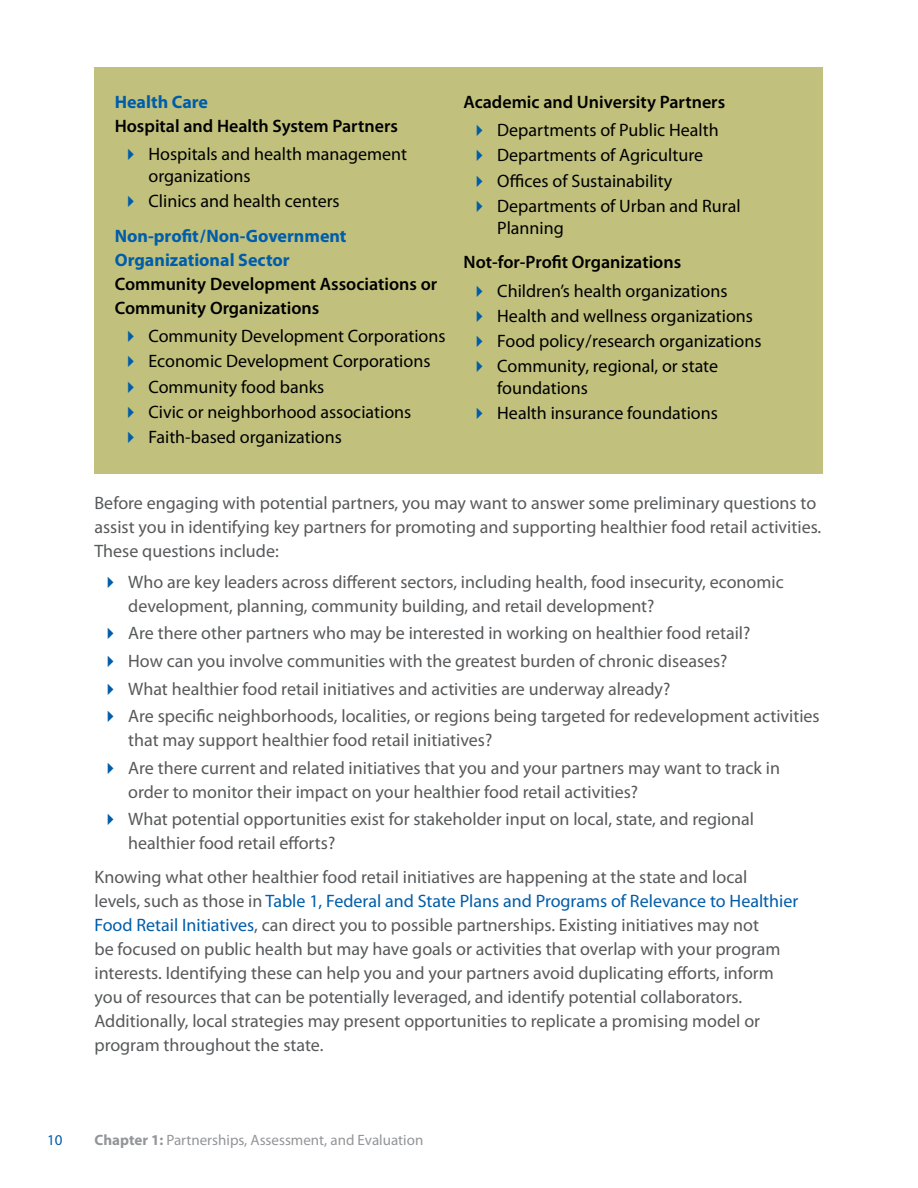
<style>
.page{position:relative;width:918px;height:1188px;background:#fff}
.page>*{position:absolute;margin:0;border:0;box-sizing:border-box;transform-origin:0 0}
.t1{font:18px/24px "Myriad Pro";color:#58595b}
.t2{font:18px/21.8px "Myriad Pro";color:#000}
.SB__PULLOUT_BODY{font:600 18px/24px "Myriad Pro";color:#000}
.SB__PULLOUT_BODY-2{font:700 18px/24px "Myriad Pro";color:#005daa}
.t3{font:15px "Myriad Pro";color:#939598}
.t4{font:15px "Myriad Pro";color:#005daa}
.s1{color:#005daa}
.s2{font-weight:700}
</style>
<div class="page">
<div style="left:94px;top:67px;width:730px;height:407px;background:#c1c17d"></div>
<p class="SB__PULLOUT_BODY-2" style="left:115px;top:90px;width:95px">Health Care</p>
<p class="SB__PULLOUT_BODY" style="left:115px;top:114px;width:285px">Hospital and Health System Partners</p>
<p class="t2" style="left:148px;top:143px;width:260px">Hospitals and health management organizations</p>
<p class="t2" style="left:148px;top:190px;width:193px">Clinics and health centers</p>
<p class="SB__PULLOUT_BODY-2" style="left:115px;top:224px;width:233px">Non-profit/Non-Government<br>Organizational Sector</p>
<p class="SB__PULLOUT_BODY" style="left:115px;top:272px;width:324px">Community Development Associations or<br>Community Organizations</p>
<p class="t2" style="left:148px;top:325px;width:299px">Community Development Corporations</p>
<p class="t2" style="left:148px;top:350px;width:284px">Economic Development Corporations</p>
<p class="t2" style="left:148px;top:375px;width:177px">Community food banks</p>
<p class="t2" style="left:148px;top:401px;width:264px">Civic or neighborhood associations</p>
<p class="t2" style="left:148px;top:426px;width:195px">Faith-based organizations</p>
<p class="SB__PULLOUT_BODY" style="left:464px;top:90px;width:263px">Academic and University Partners</p>
<p class="t2" style="left:497px;top:119px;width:223px">Departments of Public Health</p>
<p class="t2" style="left:497px;top:144px;width:207px">Departments of Agriculture</p>
<p class="t2" style="left:497px;top:170px;width:177px">Offices of Sustainability</p>
<p class="t2" style="left:497px;top:195px;width:245px">Departments of Urban and Rural<br>Planning</p>
<p class="SB__PULLOUT_BODY" style="left:464px;top:250px;width:219px">Not-for-Profit Organizations</p>
<p class="t2" style="left:497px;top:279px;width:232px">Children’s health organizations</p>
<p class="t2" style="left:497px;top:305px;width:257px">Health and wellness organizations</p>
<p class="t2" style="left:497px;top:330px;width:266px">Food policy/research organizations</p>
<p class="t2" style="left:497px;top:355px;width:222px">Community, regional, or state foundations</p>
<p class="t2" style="left:497px;top:402px;width:222px">Health insurance foundations</p>
<p class="t1" style="left:94px;top:491px;width:728px">Before engaging with potential partners, you may want to answer some preliminary questions to assist you in identifying key partners for promoting and supporting healthier food retail activities.<br>These questions include:</p>
<p class="t1" style="left:128px;top:570px;width:657px">Who are key leaders across different sectors, including health, food insecurity, economic development, planning, community building, and retail development?</p>
<p class="t1" style="left:128px;top:621px;width:624px">Are there other partners who may be interested in working on healthier food retail?</p>
<p class="t1" style="left:128px;top:649px;width:601px">How can you involve communities with the greatest burden of chronic diseases?</p>
<p class="t1" style="left:128px;top:676px;width:544px">What healthier food retail initiatives and activities are underway already?</p>
<p class="t1" style="left:128px;top:704px;width:693px">Are specific neighborhoods, localities, or regions being targeted for redevelopment activities that may support healthier food retail initiatives?</p>
<p class="t1" style="left:128px;top:755px;width:653px">Are there current and related initiatives that you and your partners may want to track in order to monitor their impact on your healthier food retail activities?</p>
<p class="t1" style="left:128px;top:807px;width:627px">What potential opportunities exist for stakeholder input on local, state, and regional healthier food retail efforts?</p>
<p class="t1" style="left:94px;top:865px;width:705px">Knowing what other healthier food retail initiatives are happening at the state and local<br>levels, such as those in <span class="s1">Table 1, Federal and State Plans and Programs of Relevance to Healthier Food Retail Initiatives</span>, can direct you to possible partnerships. Existing initiatives may not<br>be focused on public health but may have goals or activities that overlap with your program interests. Identifying these can help you and your partners avoid duplicating efforts, inform you of resources that can be potentially leveraged, and identify potential collaborators.<br>Additionally, local strategies may present opportunities to replicate a promising model or program throughout the state.</p>
<p class="t4" style="left:47px;top:1131px;width:17px">10</p>
<p class="t3" style="left:94px;top:1131px;width:330px"><span class="s2">Chapter 1:</span> Partnerships, Assessment, and Evaluation</p>
</div>
